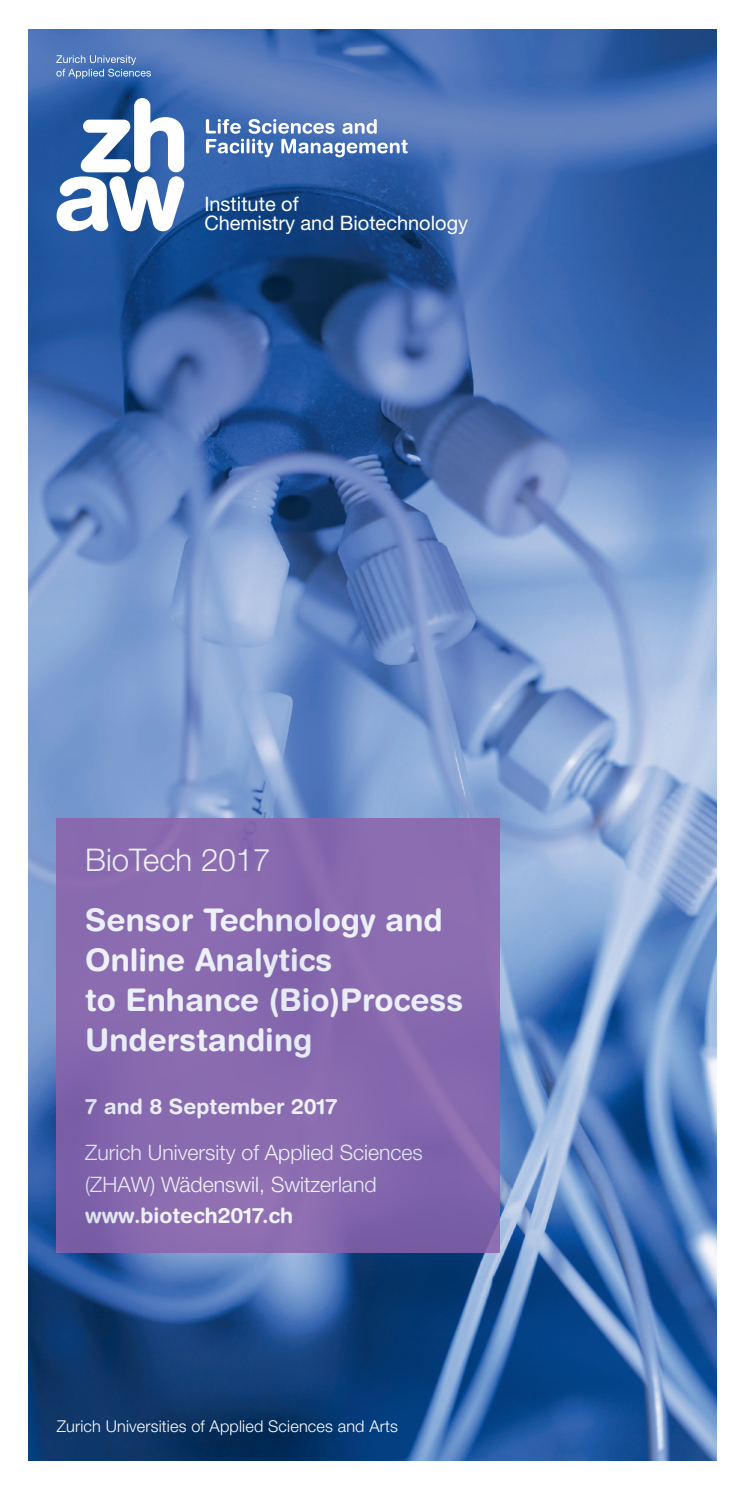
<style>
.page{position:relative;width:745px;height:1489px;background:#fff}
.page>*{position:absolute;margin:0;border:0;box-sizing:border-box;transform-origin:0 0}
.t1{font:700 31.25px/40px "Helvetica Rounded LT Std";color:#fff}
.t2{font:300 31.25px "Helvetica Neue LT Pro";color:#fff}
.t3{font:300 21.25px/31.2px "Helvetica Neue LT Pro";color:#fff}
.t4{font:700 21.25px "Helvetica Rounded LT Std";color:#fff}
.t5{font:20px/20px "Helvetica Neue LT Std";color:#fff}
.t6{font:300 16.25px "Helvetica Neue LT Pro";letter-spacing:.01em;color:#fff}
</style>
<div class="page">
<img style="left:28px;top:29px;width:688px;height:1431px">
<svg style="left:57px;top:98px;width:127px;height:133px"></svg>
<svg style="left:56px;top:55px;width:95px;height:24px"></svg>
<svg style="left:206px;top:119px;width:201px;height:38px"></svg>
<div style="left:57px;top:818px;width:443px;height:434px;background:linear-gradient(to bottom,#8b6cb0,#8467ac)"></div>
<p class="t5" style="left:204px;top:193px;width:265px">Institute of<br>Chemistry and Biotechnology</p>
<p class="t2" style="left:85px;top:840px;width:187px">BioTech 2017</p>
<p class="t1" style="left:85px;top:899px;width:379px">Sensor Technology and<br>Online Analytics<br>to Enhance (Bio)Process<br>Understanding</p>
<p class="t4" style="left:85px;top:1092px;width:254px">7 and 8 September 2017</p>
<p class="t3" style="left:85px;top:1136px;width:339px">Zurich University of Applied Sciences (ZHAW) Wädenswil, Switzerland</p>
<p class="t4" style="left:85px;top:1202px;width:209px">www.biotech2017.ch</p>
<p class="t6" style="left:57px;top:1416px;width:342px">Zurich Universities of Applied Sciences and Arts</p>
</div>
